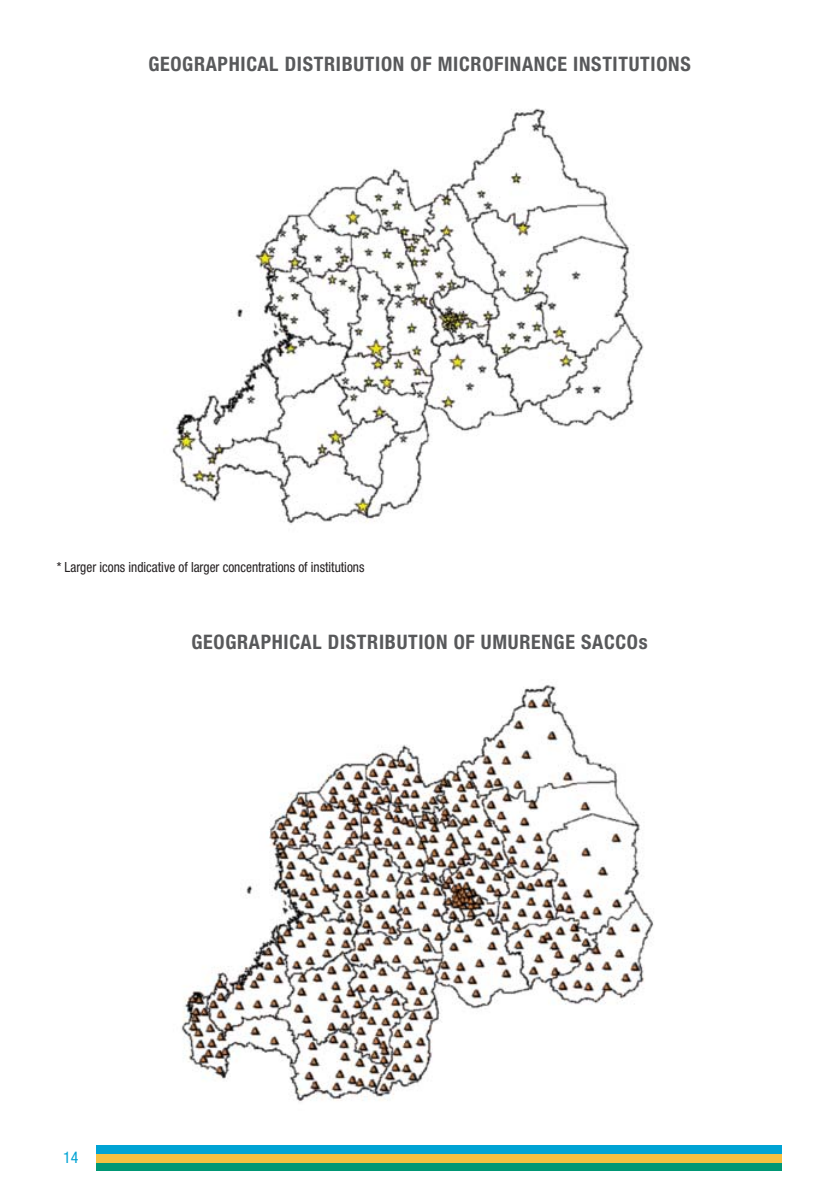
<style>
.page{position:relative;width:840px;height:1191px;background:#fff}
.page>*{position:absolute;margin:0;border:0;box-sizing:border-box;transform-origin:0 0}
.t1{font:700 condensed 20px "Helvetica Neue";letter-spacing:.035em;color:#58595b}
.t2{font:condensed 16px "Helvetica Neue";color:#00a3d4}
.t3{font:condensed 14px "Helvetica Neue";color:#231f20;scale:.95 1}
</style>
<div class="page">
<div style="left:96px;top:1145px;width:686px;height:9px;background:#00a3d4"></div>
<div style="left:96px;top:1162px;width:686px;height:9px;background:#009775"></div>
<div style="left:96px;top:1154px;width:686px;height:8px;background:#f5c042"></div>
<img style="left:172px;top:108px;width:472px;height:417px">
<img style="left:181px;top:684px;width:473px;height:418px">
<p class="t1" style="left:148px;top:57px;width:544px">GEOGRAPHICAL DISTRIBUTION OF MICROFINANCE INSTITUTIONS</p>
<p class="t3" style="left:57px;top:562px;width:326px">* Larger icons indicative of larger concentrations of institutions</p>
<p class="t1" style="left:191px;top:635px;width:458px">GEOGRAPHICAL DISTRIBUTION OF UMURENGE SACCOs</p>
<p class="t2" style="left:63px;top:1151px;width:17px">14</p>
</div>
